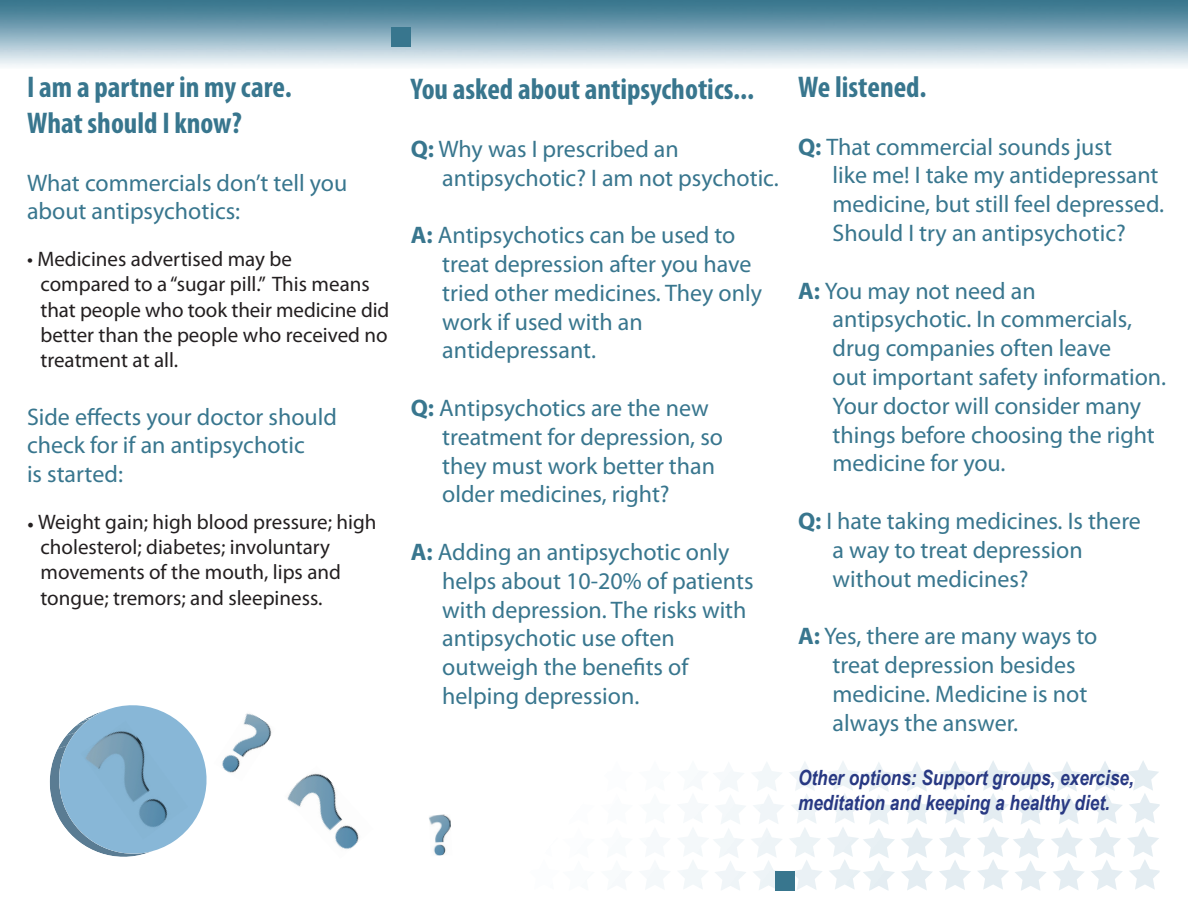
<style>
.page{position:relative;width:1188px;height:918px;background:#fff}
.page>*{position:absolute;margin:0;border:0;box-sizing:border-box;transform-origin:0 0}
.t1{font:700 condensed 30px "Myriad Pro";color:#38768e}
.t2{font:24px/28.8px "Myriad Pro";color:#38768e}
.t3{font:21px/25.2px "Myriad Pro";color:#231f20}
.t4{font:italic 700 21px "Arial Narrow";color:#283983}
.s1{font-family:"Minion Pro";font-size:18px}
.s2{font-weight:700}
</style>
<div class="page">
<img style="left:0;top:0;width:1188px;height:66px">
<svg style="left:646px;top:866px;width:24px;height:23px"></svg>
<svg style="left:678px;top:761px;width:217px;height:130px"></svg>
<svg style="left:901px;top:762px;width:32px;height:128px"></svg>
<svg style="left:939px;top:761px;width:32px;height:129px"></svg>
<svg style="left:977px;top:761px;width:183px;height:130px"></svg>
<div style="left:391px;top:27px;width:20px;height:20px;background:#38768e"></div>
<div style="left:775px;top:871px;width:20px;height:20px;background:#38768e"></div>
<svg style="left:49px;top:705px;width:158px;height:152px"></svg>
<img style="left:81px;top:721px;width:107px;height:118px">
<img style="left:222px;top:713px;width:50px;height:60px">
<img style="left:429px;top:814px;width:22px;height:42px">
<img style="left:287px;top:773px;width:72px;height:77px">
<p class="t1" style="left:27px;top:68px;width:266px">I am a partner in my care.</p>
<p class="t1" style="left:27px;top:104px;width:216px">What should I know?</p>
<p class="t2" style="left:27px;top:168px;width:322px">What commercials don’t tell you about antipsychotics:</p>
<p class="t3" style="left:27px;top:246px;width:266px">• Medicines advertised may be</p>
<p class="t3" style="left:41px;top:271px;width:350px">compared to a “sugar pill.” This means that people who took their medicine did better than the people who received no treatment at all.</p>
<p class="t2" style="left:27px;top:402px;width:311px">Side effects your doctor should check for if an antipsychotic</p>
<p class="t2" style="left:27px;top:459px;width:97px">is started:</p>
<p class="t3" style="left:41px;top:509px;width:337px;text-indent:-14px"><span class="s1">•</span> Weight gain; high blood pressure; high cholesterol; diabetes; involuntary</p>
<p class="t3" style="left:41px;top:559px;width:302px">movements of the mouth, lips and tongue; tremors; and sleepiness.</p>
<p class="t1" style="left:411px;top:71px;width:345px">You asked about antipsychotics...</p>
<p class="t2" style="left:411px;top:134px;width:270px"><span class="s2">Q:</span> Why was I prescribed an</p>
<p class="t2" style="left:442px;top:163px;width:338px">antipsychotic? I am not psychotic.</p>
<p class="t2" style="left:442px;top:220px;width:321px;text-indent:-31px"><span class="s2">A:</span> Antipsychotics can be used to treat depression after you have tried other medicines. They only work if used with an</p>
<p class="t2" style="left:442px;top:336px;width:155px">antidepressant.</p>
<p class="t2" style="left:411px;top:393px;width:299px"><span class="s2">Q:</span> Antipsychotics are the new</p>
<p class="t2" style="left:442px;top:422px;width:282px">treatment for depression, so</p>
<p class="t2" style="left:442px;top:451px;width:274px">they must work better than</p>
<p class="t2" style="left:442px;top:480px;width:229px">older medicines, right?</p>
<p class="t2" style="left:411px;top:537px;width:320px"><span class="s2">A:</span> Adding an antipsychotic only</p>
<p class="t2" style="left:442px;top:566px;width:313px">helps about 10-20% of patients</p>
<p class="t2" style="left:442px;top:595px;width:306px">with depression. The risks with</p>
<p class="t2" style="left:442px;top:624px;width:234px">antipsychotic use often</p>
<p class="t2" style="left:442px;top:652px;width:248px">outweigh the benefits of</p>
<p class="t2" style="left:442px;top:681px;width:199px">helping depression.</p>
<p class="t1" style="left:798px;top:68px;width:130px">We listened.</p>
<p class="t2" style="left:798px;top:132px;width:315px"><span class="s2">Q:</span> That commercial sounds just</p>
<p class="t2" style="left:833px;top:161px;width:328px">like me! I take my antidepressant</p>
<p class="t2" style="left:833px;top:189px;width:333px">medicine, but still feel depressed.</p>
<p class="t2" style="left:833px;top:218px;width:295px">Should I try an antipsychotic?</p>
<p class="t2" style="left:798px;top:276px;width:239px"><span class="s2">A:</span> You may not need an</p>
<p class="t2" style="left:833px;top:305px;width:301px">antipsychotic. In commercials,</p>
<p class="t2" style="left:833px;top:333px;width:280px">drug companies often leave</p>
<p class="t2" style="left:833px;top:362px;width:335px">out important safety information.</p>
<p class="t2" style="left:833px;top:391px;width:310px">Your doctor will consider many</p>
<p class="t2" style="left:833px;top:420px;width:324px">things before choosing the right</p>
<p class="t2" style="left:833px;top:449px;width:175px">medicine for you.</p>
<p class="t2" style="left:798px;top:506px;width:344px"><span class="s2">Q:</span> I hate taking medicines. Is there</p>
<p class="t2" style="left:833px;top:535px;width:252px">a way to treat depression</p>
<p class="t2" style="left:833px;top:564px;width:198px">without medicines?</p>
<p class="t2" style="left:798px;top:621px;width:301px"><span class="s2">A:</span> Yes, there are many ways to</p>
<p class="t2" style="left:833px;top:650px;width:244px">treat depression besides</p>
<p class="t2" style="left:833px;top:679px;width:256px">medicine. Medicine is not</p>
<p class="t2" style="left:833px;top:708px;width:187px">always the answer.</p>
<p class="t4" style="left:798px;top:761px;width:337px">Other options: Support groups, exercise,</p>
<p class="t4" style="left:798px;top:787px;width:313px">meditation and keeping a healthy diet.</p>
</div>
